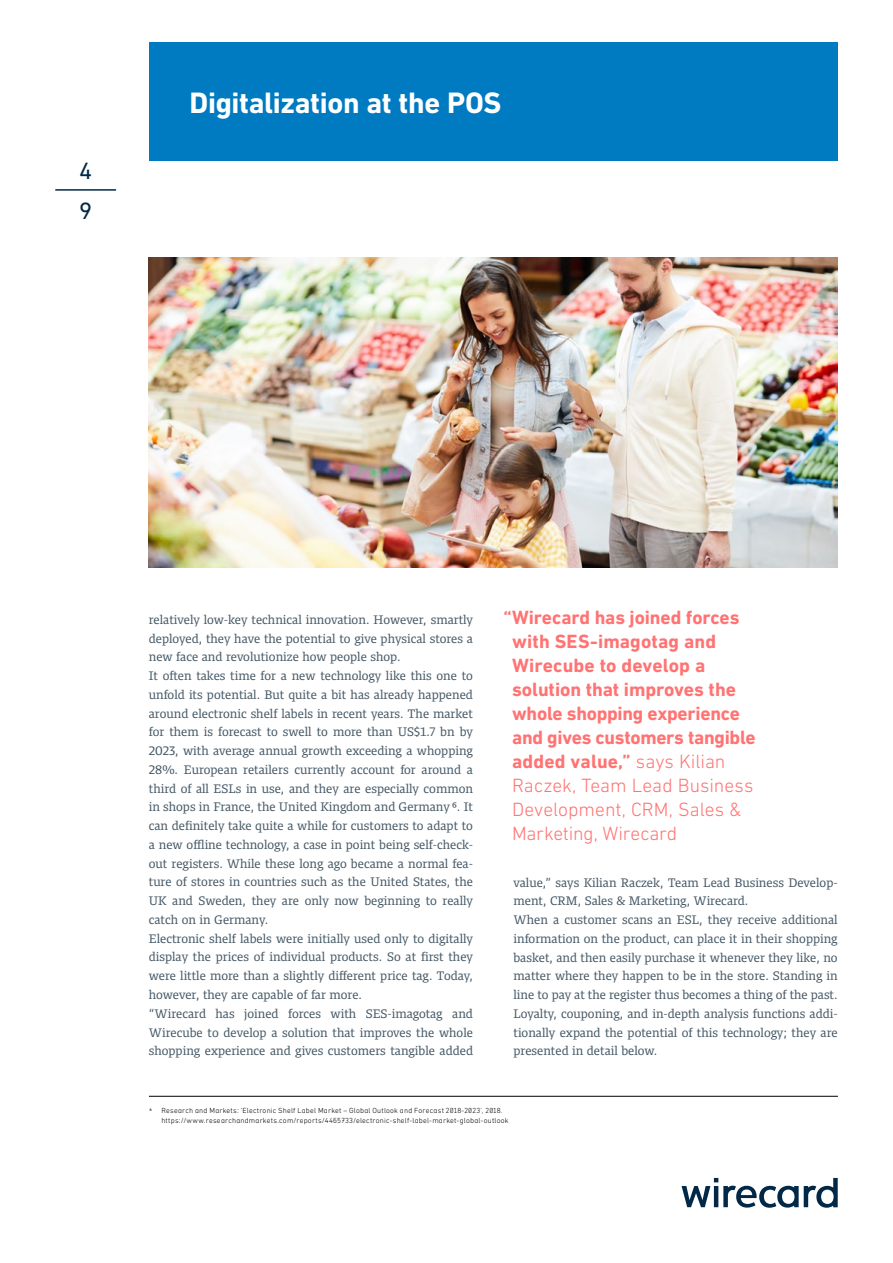
<style>
.page{position:relative;width:893px;height:1263px;background:#fff}
.page>*{position:absolute;margin:0;border:0;box-sizing:border-box;transform-origin:0 0}
.t1{font:700 30px "DIN Next LT Pro";letter-spacing:-.01em;color:#fff}
.t2{font:24px/40.5px "DIN Next LT Pro";color:#012846}
.t3{font:700 19.5px/24px "DIN Next LT Pro";letter-spacing:-.005em;color:#ff7373}
.t4{font:12.75px/18.8px "Harrison Serif Pro";color:#425563}
.t5{font:300 7.5px/10.5px "DIN Next LT Pro";letter-spacing:.03em;color:#000}
.s1{font-weight:300}
</style>
<div class="page">
<hr style="left:55px;top:189px;width:61px;height:2px;background:#012846">
<div style="left:149px;top:43px;width:689px;height:118px;background:#007bc1"></div>
<svg style="left:682px;top:1178px;width:156px;height:30px"></svg>
<hr style="left:149px;top:1096px;width:689px;height:1px;background:#000">
<img style="left:149px;top:258px;width:689px;height:310px">
<h2 class="t2" style="left:79px;top:150px;width:15px">4<br>9</h2>
<h1 class="t1" style="left:189px;top:86px;width:314px">Digitalization at the POS</h1>
<p class="t4" style="left:149px;top:609px;width:326px">relatively low-key technical innovation. However, smartly deployed, they have the potential to give physical stores a new face and revolutionize how people shop.<br>It often takes time for a new technology like this one to unfold its potential. But quite a bit has already happened around electronic shelf labels in recent years. The market for them is forecast to swell to more than US$1 .7 bn by 2023, with average annual growth exceeding a whopping 28%. European retailers currently account for around a third of all ESLs in use, and they are especially common in shops in France, the United Kingdom and Germany 6. It can definitely take quite a while for customers to adapt to a new offline technology, a case in point being self-check&shy;out registers. While these long ago became a normal fea&shy;ture of stores in countries such as the United States, the UK and Sweden, they are only now beginning to really catch on in Germany.<br>Electronic shelf labels were initially used only to digitally display the prices of individual products. So at first they were little more than a slightly different price tag. Today, however, they are capable of far more.<br>“Wirecard has joined forces with SES-imagotag and Wirecube to develop a solution that improves the whole shopping experience and gives customers tangible added</p>
<p class="t3" style="left:512px;top:605px;width:245px;text-indent:-9px">“Wirecard has joined forces with SES-imagotag and<br>Wirecube to develop a solution that improves the whole shopping experience and gives customers tangible added value,” <span class="s1">says Kilian<br>Raczek, Team Lead Business<br>Development, CRM, Sales &amp;<br>Marketing, Wirecard</span></p>
<p class="t4" style="left:513px;top:872px;width:326px">value,” says Kilian Raczek, Team Lead Business Develop&shy;ment, CRM, Sales &amp; Marketing, Wirecard.<br>When a customer scans an ESL, they receive additional information on the product, can place it in their shopping basket, and then easily purchase it whenever they like, no matter where they happen to be in the store. Standing in line to pay at the register thus becomes a thing of the past.<br>Loyalty, couponing, and in-depth analysis functions addi&shy;tionally expand the potential of this technology; they are presented in detail below.</p>
<p class="t5" style="left:149px;top:1105px;width:4px">6</p>
<p class="t5" style="left:161px;top:1105px;width:349px">Research and Markets: ‘Electronic Shelf Label Market – Global Outlook and Forecast 2018-2023’, 2018. https://www.researchandmarkets.com/reports/4465733/electronic-shelf-label-market-global-outlook</p>
</div>
